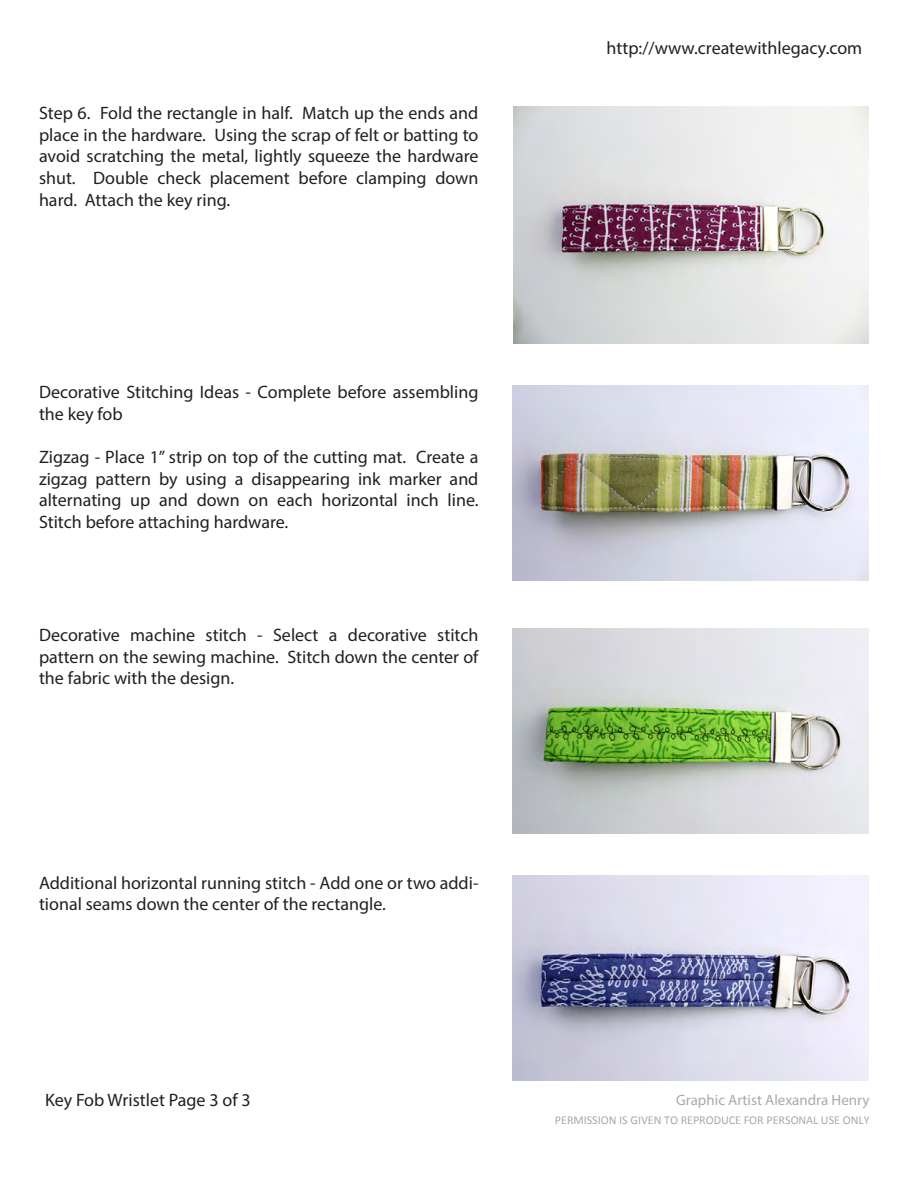
<style>
.page{position:relative;width:918px;height:1188px;background:#fff}
.page>*{position:absolute;margin:0;border:0;box-sizing:border-box;transform-origin:0 0}
.t1{font:18px/21.6px "Myriad Pro";color:#231f20;text-align:justify}
.t2{font:15px "Myriad Pro";color:#a8a9ad}
.t3{font:12px "Calibri";color:#a8a9ad}
</style>
<div class="page">
<img style="left:513px;top:107px;width:356px;height:237px">
<img style="left:513px;top:385px;width:356px;height:195px">
<img style="left:513px;top:628px;width:356px;height:206px">
<img style="left:513px;top:876px;width:356px;height:204px">
<p class="t1" style="left:39px;top:102px;width:441px">Step 6. Fold the rectangle in half. Match up the ends and place in the hardware. Using the scrap of felt or batting to avoid scratching the metal, lightly squeeze the hardware shut. Double check placement before clamping down hard. Attach the key ring.</p>
<p class="t1" style="left:39px;top:381px;width:441px">Decorative Stitching Ideas - Complete before assembling the key fob</p>
<p class="t1" style="left:39px;top:446px;width:441px">Zigzag - Place 1” strip on top of the cutting mat. Create a zigzag pattern by using a disappearing ink marker and alternating up and down on each horizontal inch line.<br>Stitch before attaching hardware.</p>
<p class="t1" style="left:39px;top:624px;width:441px">Decorative machine stitch - Select a decorative stitch pattern on the sewing machine. Stitch down the center of the fabric with the design.</p>
<p class="t1" style="left:39px;top:872px;width:441px">Additional horizontal running stitch - Add one or two addi&shy;tional seams down the center of the rectangle.</p>
<p class="t1" style="left:45px;top:1088px;width:207px">Key Fob Wristlet Page 3 of 3</p>
<p class="t1" style="left:607px;top:36px;width:257px">http://www.createwithlegacy.com</p>
<p class="t2" style="left:676px;top:1090px;width:195px">Graphic Artist Alexandra Henry</p>
<p class="t3" style="left:555px;top:1113px;width:316px">PERMISSION IS GIVEN TO REPRODUCE FOR PERSONAL USE ONLY</p>
</div>
